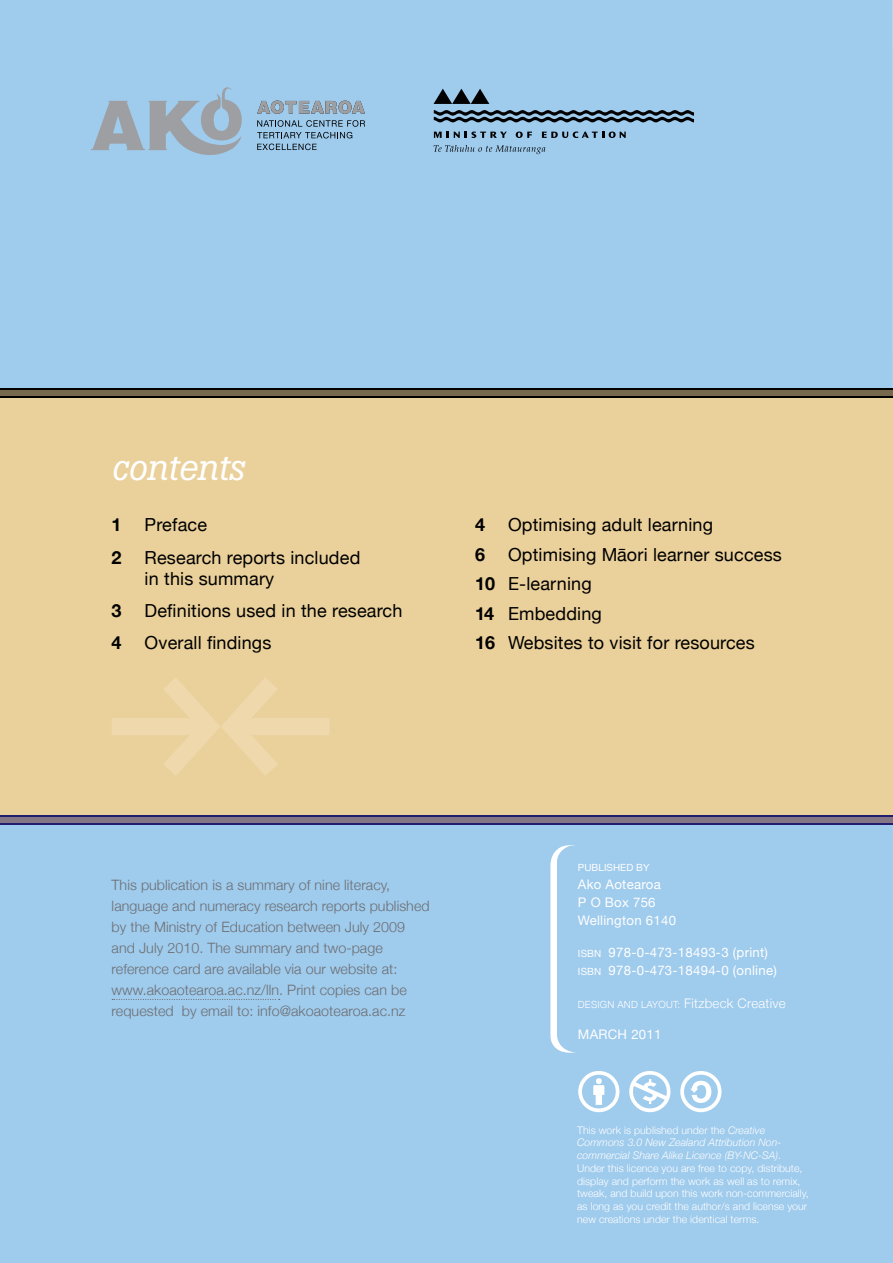
<style>
.page{position:relative;width:893px;height:1263px;background:#9fcbed}
.page>*{position:absolute;margin:0;border:0;box-sizing:border-box;transform-origin:0 0}
.t1{font:italic 36px "Boton";color:#fff}
.t2{font:18px/29.5px "Helvetica Neue";letter-spacing:.01em;color:#000}
.t3{font:700 18px "Helvetica Neue";color:#000}
.t4{font:300 14.25px/21px "Helvetica Neue";letter-spacing:.005em;color:#6d6e71}
.t5{font:13.2px/18.1px "Helvetica Neue";letter-spacing:.02em;color:#fff}
.t6{font:300 10.5px/12.8px "Helvetica Neue";letter-spacing:.005em;color:#fff}
.t7{font:300 9.9px "Helvetica Neue";letter-spacing:.02em;color:#fff}
.t8{font:9.9px "Helvetica Neue";letter-spacing:.005em;color:#fff}
.s1{font-weight:700}
.s2{font-size:9.9px}
.s3{font-size:13.2px}
.s4{font-style:italic}
</style>
<div class="page">
<div style="left:0;top:389px;width:893px;height:435px;background:#ead09a"></div>
<svg style="left:550px;top:845px;width:27px;height:208px"></svg>
<svg style="left:112px;top:999px;width:168px;height:1px"></svg>
<svg style="left:578px;top:1071px;width:41px;height:41px"></svg>
<svg style="left:629px;top:1071px;width:41px;height:41px"></svg>
<svg style="left:680px;top:1071px;width:41px;height:41px"></svg>
<svg style="left:0;top:389px;width:893px;height:8px;background:#574e39"></svg>
<svg style="left:0;top:816px;width:893px;height:8px;background:#6c5f7f"></svg>
<hr style="left:0;top:824px;width:893px;height:1px;background:#211d70">
<hr style="left:0;top:815px;width:893px;height:1px;background:#211d70">
<hr style="left:0;top:388px;width:893px;height:1px;background:#000">
<hr style="left:0;top:397px;width:893px;height:1px;background:#000">
<svg style="left:434px;top:145px;width:111px;height:9px"></svg>
<svg style="left:434px;top:132px;width:73px;height:6px"></svg>
<svg style="left:516px;top:132px;width:16px;height:6px"></svg>
<svg style="left:542px;top:132px;width:84px;height:6px"></svg>
<svg style="left:434px;top:110px;width:260px;height:12px;background:#465a69"></svg>
<svg style="left:434px;top:89px;width:55px;height:15px"></svg>
<svg style="left:91px;top:87px;width:151px;height:75px;background:#9eb8cd"></svg>
<svg style="left:257px;top:144px;width:60px;height:6px"></svg>
<svg style="left:257px;top:120px;width:108px;height:18px;background:#80a4bf"></svg>
<svg style="left:257px;top:101px;width:108px;height:13px"></svg>
<svg style="left:112px;top:677px;width:217px;height:99px"></svg>
<h1 class="t1" style="left:112px;top:446px;width:136px">contents</h1>
<h2 class="t3" style="left:112px;top:513px;width:12px">1</h2>
<h2 class="t2" style="left:145px;top:510px;width:64px">Preface</h2>
<h2 class="t3" style="left:112px;top:546px;width:12px">2</h2>
<h2 class="t2" style="left:145px;top:546px;width:217px;line-height:21px">Research reports included in this summary</h2>
<h2 class="t3" style="left:112px;top:599px;width:12px">3</h2>
<h2 class="t2" style="left:145px;top:596px;width:259px">Definitions used in the research</h2>
<h2 class="t3" style="left:112px;top:632px;width:12px">4</h2>
<h2 class="t2" style="left:145px;top:628px;width:128px">Overall findings</h2>
<h2 class="t3" style="left:475px;top:513px;width:12px">4</h2>
<h2 class="t2" style="left:508px;top:510px;width:207px">Optimising adult learning</h2>
<h2 class="t3" style="left:475px;top:543px;width:12px">6</h2>
<h2 class="t2" style="left:475px;top:539px;width:308px;text-indent:33px">Optimising Ma¯ ori learner success<br><span class="s1">10</span> E-learning<br><span class="s1">14</span> Embedding<br><span class="s1">16</span> Websites to visit for resources</h2>
<p class="t4" style="left:112px;top:874px;width:320px">This publication is a summary of nine literacy, language and numeracy research reports published by the Ministry of Education between July 2009 and July 2010. The summary and two-page reference card are available via our website at: www.akoaotearoa.ac.nz/lln. Print copies can be requested by email to: info@akoaotearoa.ac.nz</p>
<p class="t8" style="left:578px;top:861px;width:73px">published by</p>
<p class="t5" style="left:578px;top:875px;width:100px">Ako Aotearoa<br>P O Box 756<br>Wellington 6140</p>
<p class="t5" style="left:578px;top:943px;width:200px"><span class="s2">ISB N</span> 978-0-473-18493-3 (print)<br><span class="s2">ISBN</span> 978-0-473-18494-0 (online)</p>
<p class="t7" style="left:578px;top:998px;width:209px">Des ign and Layout: <span class="s3">Fitzbeck Creative</span></p>
<p class="t5" style="left:578px;top:1024px;width:85px">MARCH 2011</p>
<p class="t6" style="left:577px;top:1123px;width:233px">This work is published under the <span class="s4">Creative Commons 3.0 New Zealand Attribution Non&shy;commercial Share Alike Licence (BY-NC-SA)</span>.<br>Under this licence you are free to copy, distribute, display and perform the work as well as to remix, tweak, and build upon this work non-commercially, as long as you credit the author/s and license your new creations under the identical terms.</p>
</div>
